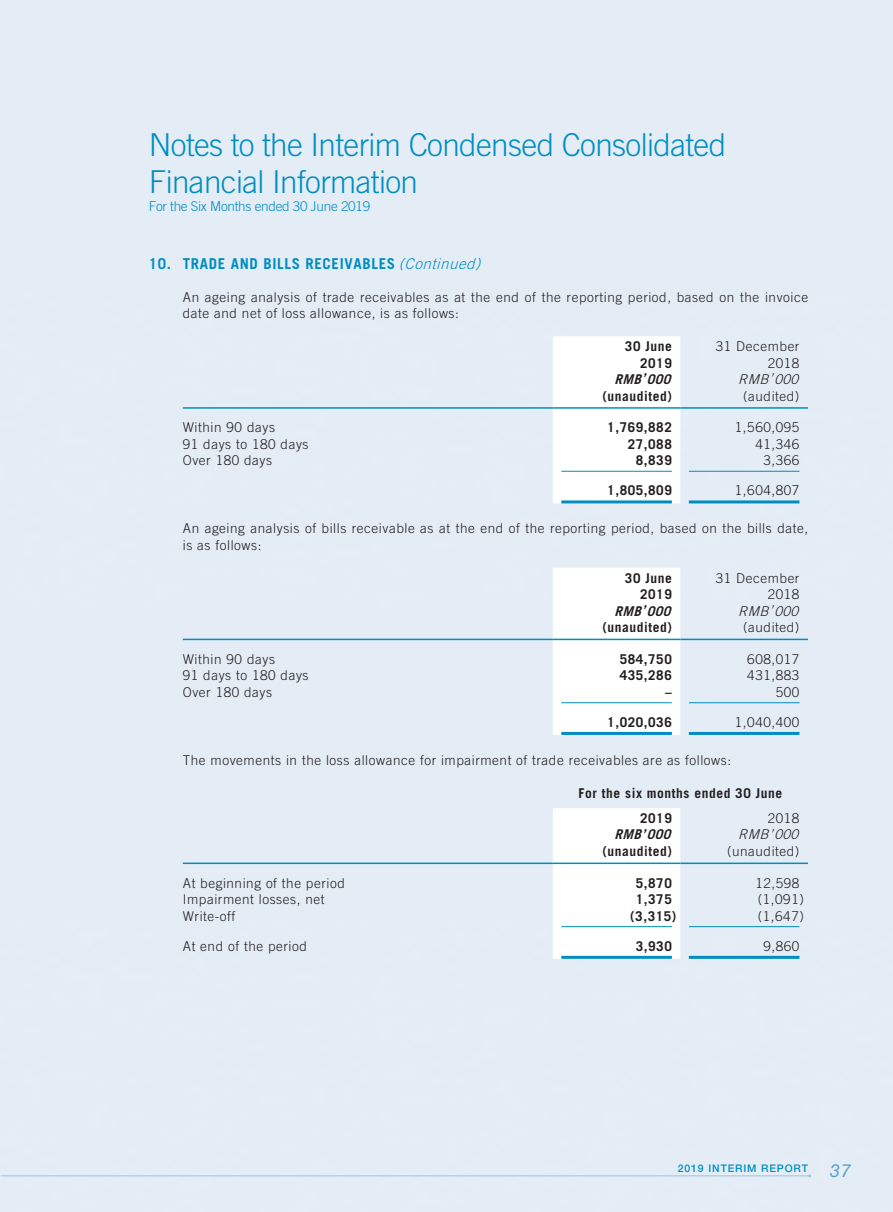
<style>
.page{position:relative;width:893px;height:1212px;background:#fff}
.page>*{position:absolute;margin:0;border:0;box-sizing:border-box;transform-origin:0 0}
.t1{font:300 31.5px/37.5px "Trade Gothic LT Std";letter-spacing:-.02em;color:#008ec1}
.t2{font:700 15px "Trade Gothic LT Std";letter-spacing:.04em;color:#008ec1}
.t3{font:300 13.5px/16.5px "Trade Gothic LT Std";letter-spacing:.04em;color:#231f20}
.t4{font:700 13.5px/16.5px "Trade Gothic LT Std";letter-spacing:.04em;color:#231f20;text-align:right}
.t5{font:300 13.5px "Trade Gothic LT Std";letter-spacing:-.02em;color:#008ec1}
.t6{font:italic 700 13.5px "Trade Gothic LT Std";color:#231f20}
.t7{font:italic 300 13.5px "Trade Gothic LT Std";color:#231f20}
.t8{font:500 10.5px "Helvetica Neue LT Std";letter-spacing:.08em;color:#008ec1}
.s1{font-weight:300;font-style:italic}
.s2{font-weight:400;font-style:italic;font-size:18px;color:#54a3ce}
</style>
<div class="page">
<hr style="left:1px;top:1175px;width:809px;height:1px;background:#9cc5e0">
<svg style="left:553px;top:336px;width:127px;height:135px"></svg>
<hr style="left:183px;top:407px;width:370px;height:2px;background:#008ec1">
<hr style="left:553px;top:407px;width:127px;height:2px;background:#008ec1">
<hr style="left:680px;top:407px;width:128px;height:2px;background:#008ec1">
<hr style="left:561px;top:471px;width:111px;height:1px;background:#008ec1">
<hr style="left:689px;top:471px;width:110px;height:1px;background:#008ec1">
<hr style="left:561px;top:500px;width:111px;height:3px;background:#008ec1">
<hr style="left:689px;top:500px;width:110px;height:3px;background:#008ec1">
<svg style="left:553px;top:638px;width:127px;height:94px"></svg>
<hr style="left:183px;top:639px;width:370px;height:1px;background:#008ec1">
<hr style="left:553px;top:639px;width:127px;height:1px;background:#008ec1">
<hr style="left:680px;top:639px;width:128px;height:1px;background:#008ec1">
<hr style="left:561px;top:702px;width:111px;height:1px;background:#008ec1">
<hr style="left:689px;top:702px;width:110px;height:1px;background:#008ec1">
<hr style="left:561px;top:732px;width:111px;height:3px;background:#008ec1">
<hr style="left:689px;top:732px;width:110px;height:3px;background:#008ec1">
<svg style="left:553px;top:808px;width:127px;height:151px"></svg>
<hr style="left:183px;top:862px;width:370px;height:2px;background:#008ec1">
<hr style="left:553px;top:862px;width:127px;height:2px;background:#008ec1">
<hr style="left:680px;top:862px;width:128px;height:2px;background:#008ec1">
<hr style="left:561px;top:926px;width:111px;height:1px;background:#008ec1">
<hr style="left:689px;top:926px;width:110px;height:1px;background:#008ec1">
<hr style="left:561px;top:956px;width:111px;height:3px;background:#008ec1">
<hr style="left:689px;top:956px;width:110px;height:3px;background:#008ec1">
<h1 class="t1" style="left:149px;top:125px;width:579px">Notes to the Interim Condensed Consolidated<br>Financial Information</h1>
<p class="t5" style="left:149px;top:198px;width:223px">For the Six Months ended 30 June 2019</p>
<p class="t2" style="left:149px;top:254px;width:338px">10. TRADE AND BILLS RECEIVABLES <span class="s1">(Continued)</span></p>
<p class="t3" style="left:183px;top:288px;width:627px">An ageing analysis of trade receivables as at the end of the reporting period, based on the invoice date and net of loss allowance, is as follows:</p>
<p class="t4" style="left:625px;top:338px;width:48px">30 June<br>2019</p>
<p class="t3" style="left:716px;top:338px;width:85px;text-align:right">31 December<br>2018</p>
<p class="t6" style="left:614px;top:371px;width:62px">RMB’ 000</p>
<p class="t7" style="left:738px;top:371px;width:66px">RMB’ 000</p>
<p class="t4" style="left:602px;top:387px;width:71px">(unaudited)</p>
<p class="t3" style="left:743px;top:387px;width:58px">(audited)</p>
<p class="t3" style="left:183px;top:419px;width:94px">Within 90 days</p>
<p class="t4" style="left:607px;top:419px;width:66px">1,769,882</p>
<p class="t3" style="left:735px;top:419px;width:66px">1,560,095</p>
<p class="t3" style="left:183px;top:436px;width:127px">91 days to 180 days</p>
<p class="t4" style="left:628px;top:436px;width:46px">27,088</p>
<p class="t3" style="left:755px;top:436px;width:46px">41,346</p>
<p class="t3" style="left:183px;top:452px;width:91px">Over 180 days</p>
<p class="t4" style="left:636px;top:452px;width:38px">8,839</p>
<p class="t3" style="left:763px;top:452px;width:38px">3,366</p>
<p class="t4" style="left:607px;top:482px;width:66px">1,805,809</p>
<p class="t3" style="left:735px;top:482px;width:66px">1,604,807</p>
<p class="t3" style="left:183px;top:520px;width:627px">An ageing analysis of bills receivable as at the end of the reporting period, based on the bills date, is as follows:</p>
<p class="t4" style="left:625px;top:569px;width:48px">30 June<br>2019</p>
<p class="t3" style="left:716px;top:569px;width:85px;text-align:right">31 December<br>2018</p>
<p class="t6" style="left:614px;top:602px;width:62px">RMB’ 000</p>
<p class="t7" style="left:738px;top:603px;width:66px">RMB’ 000</p>
<p class="t4" style="left:602px;top:619px;width:71px">(unaudited)</p>
<p class="t3" style="left:743px;top:619px;width:58px">(audited)</p>
<p class="t3" style="left:183px;top:651px;width:94px">Within 90 days</p>
<p class="t4" style="left:620px;top:651px;width:54px">584,750</p>
<p class="t3" style="left:747px;top:651px;width:54px">608,017</p>
<p class="t3" style="left:183px;top:667px;width:127px">91 days to 180 days</p>
<p class="t4" style="left:620px;top:667px;width:54px">435,286</p>
<p class="t3" style="left:747px;top:667px;width:54px">431,883</p>
<p class="t3" style="left:183px;top:684px;width:91px">Over 180 days</p>
<p class="t4" style="left:665px;top:684px;width:8px">–</p>
<p class="t3" style="left:776px;top:684px;width:25px">500</p>
<p class="t4" style="left:607px;top:713px;width:66px">1,020,036</p>
<p class="t3" style="left:735px;top:713px;width:66px">1,040,400</p>
<p class="t3" style="left:183px;top:751px;width:550px">The movements in the loss allowance for impairment of trade receivables are as follows:</p>
<p class="t4" style="left:640px;top:780px;width:144px;line-height:25.5px;text-align:left;text-indent:-62px">For the six months ended 30 June<br>2019</p>
<p class="t3" style="left:768px;top:810px;width:33px">2018</p>
<p class="t6" style="left:614px;top:826px;width:62px">RMB’ 000</p>
<p class="t7" style="left:738px;top:827px;width:66px">RMB’ 000</p>
<p class="t4" style="left:602px;top:843px;width:71px">(unaudited)</p>
<p class="t3" style="left:727px;top:843px;width:74px">(unaudited)</p>
<p class="t3" style="left:183px;top:874px;width:163px">At beginning of the period</p>
<p class="t4" style="left:636px;top:874px;width:38px">5,870</p>
<p class="t3" style="left:755px;top:874px;width:46px">12,598</p>
<p class="t3" style="left:183px;top:891px;width:143px">Impairment losses, net</p>
<p class="t4" style="left:636px;top:891px;width:38px">1,375</p>
<p class="t3" style="left:758px;top:891px;width:48px">(1,091)</p>
<p class="t3" style="left:183px;top:907px;width:54px">Write-off</p>
<p class="t4" style="left:630px;top:907px;width:48px">(3,315)</p>
<p class="t3" style="left:758px;top:907px;width:48px">(1,647)</p>
<p class="t3" style="left:183px;top:937px;width:126px">At end of the period</p>
<p class="t4" style="left:636px;top:937px;width:38px">3,930</p>
<p class="t3" style="left:763px;top:937px;width:38px">9,860</p>
<p class="t8" style="left:678px;top:1162px;width:174px">2019 INTERIM REPORT <span class="s2">37</span></p>
</div>
